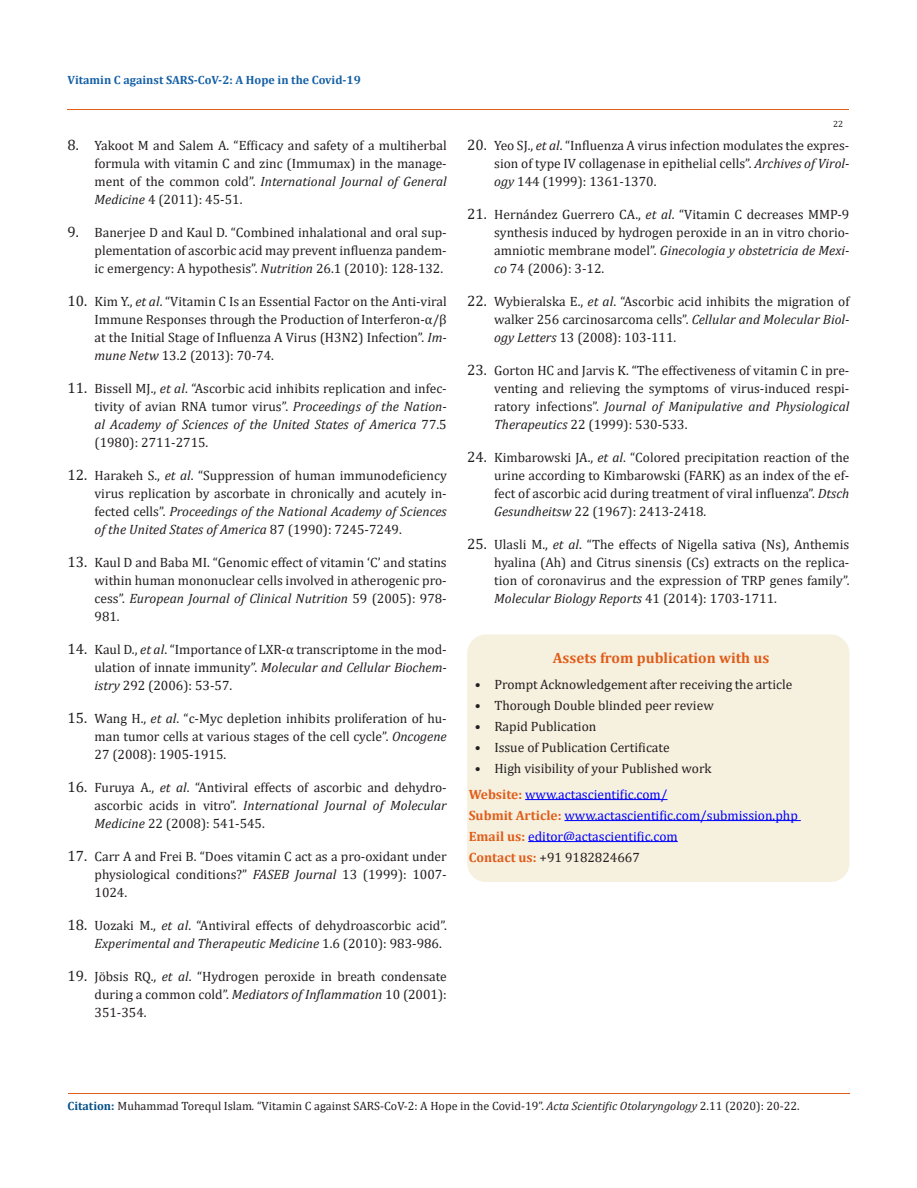
<style>
.page{position:relative;width:917px;height:1188px;background:#fff}
.page>*{position:absolute;margin:0;border:0;box-sizing:border-box;transform-origin:0 0}
.t1{font:700 15px "Cambria";color:#e05d1a}
.t2{font:13.5px/18px "Cambria";color:#231f20;text-align:justify}
.t3{font:13.5px "Cambria";color:#00f}
.t4{font:12px "Cambria";color:#231f20}
.t5{font:700 12px "Cambria";color:#1560a6}
.t6{font:9px "Cambria";color:#231f20}
.s1{font-size:15px}
.s2{font-style:italic}
.s3{font-weight:700;color:#e05d1a}
.s4{font-weight:700;color:#035089}
</style>
<div class="page">
<hr style="left:67px;top:109px;width:782px;height:1px;background:#e05d1a">
<div style="left:468px;top:635px;width:380px;height:246px;background:#f6f0df;border-radius:18px"></div>
<div style="left:467px;top:634px;width:382px;height:248px;border:2px solid #f6f0df;border-radius:18px"></div>
<hr style="left:525px;top:799px;width:142px;height:1px;background:#00f">
<hr style="left:564px;top:820px;width:236px;height:1px;background:#00f">
<hr style="left:528px;top:841px;width:149px;height:1px;background:#00f">
<hr style="left:68px;top:1093px;width:781px;height:1px;background:#e05d1a">
<p class="t5" style="left:67px;top:72px;width:295px">Vitamin C against SARS-CoV-2: A Hope in the Covid-19</p>
<p class="t2" style="left:94px;top:137px;width:354px;text-indent:-27px"><span class="s1">8.</span> Yakoot M and Salem A. “Efficacy and safety of a multiherbal formula with vitamin C and zinc (Immumax) in the manage&shy;ment of the common cold”. <span class="s2">International Journal of General Medicine</span> 4 (2011): 45-51.</p>
<p class="t2" style="left:94px;top:224px;width:354px;text-indent:-27px"><span class="s1">9.</span> Banerjee D and Kaul D. “Combined inhalational and oral sup&shy;plementation of ascorbic acid may prevent influenza pandem&shy;ic emergency: A hypothesis”. <span class="s2">Nutrition</span> 26.1 (2010): 128-132.</p>
<p class="t2" style="left:94px;top:293px;width:354px;text-indent:-27px"><span class="s1">10.</span> Kim Y., <span class="s2">et al</span>. “Vitamin C Is an Essential Factor on the Anti-viral Immune Responses through the Production of Interferon-α/β at the Initial Stage of Influenza A Virus (H3N2) Infection”. <span class="s2">Im&shy;mune Netw</span> 13.2 (2013): 70-74.</p>
<p class="t2" style="left:94px;top:380px;width:354px;text-indent:-27px"><span class="s1">11.</span> Bissell MJ., <span class="s2">et al</span>. “Ascorbic acid inhibits replication and infec&shy;tivity of avian RNA tumor virus”. <span class="s2">Proceedings of the Nation&shy;al Academy of Sciences of the United States of America</span> 77.5 (1980): 2711-2715.</p>
<p class="t2" style="left:94px;top:467px;width:354px;text-indent:-27px"><span class="s1">12.</span> Harakeh S., <span class="s2">et al</span>. “Suppression of human immunodeficiency virus replication by ascorbate in chronically and acutely in&shy;fected cells”. <span class="s2">Proceedings of the National Academy of Sciences of the United States of America</span> 87 (1990): 7245-7249.</p>
<p class="t2" style="left:94px;top:554px;width:354px;text-indent:-27px"><span class="s1">13.</span> Kaul D and Baba MI. “Genomic effect of vitamin ‘C’ and statins within human mononuclear cells involved in atherogenic pro&shy;cess”. <span class="s2">European Journal of Clinical Nutrition</span> 59 (2005): 978- 981.</p>
<p class="t2" style="left:94px;top:641px;width:354px;text-indent:-27px"><span class="s1">14.</span> Kaul D., <span class="s2">et al</span>. “Importance of LXR-α transcriptome in the mod&shy;ulation of innate immunity”. <span class="s2">Molecular and Cellular Biochem&shy;istry</span> 292 (2006): 53-57.</p>
<p class="t2" style="left:94px;top:710px;width:354px;text-indent:-27px"><span class="s1">15.</span> Wang H., <span class="s2">et al</span>. “c-Myc depletion inhibits proliferation of hu&shy;man tumor cells at various stages of the cell cycle”. <span class="s2">Oncogene </span>27 (2008): 1905-1915.</p>
<p class="t2" style="left:94px;top:779px;width:354px;text-indent:-27px"><span class="s1">16.</span> Furuya A., <span class="s2">et al</span>. “Antiviral effects of ascorbic and dehydro&shy;ascorbic acids in vitro”. <span class="s2">International Journal of Molecular Medicine</span> 22 (2008): 541-545.</p>
<p class="t2" style="left:94px;top:848px;width:354px;text-indent:-27px"><span class="s1">17.</span> Carr A and Frei B. “Does vitamin C act as a pro-oxidant under physiological conditions?” <span class="s2">FASEB Journal</span> 13 (1999): 1007- 1024.</p>
<p class="t2" style="left:94px;top:917px;width:354px;text-indent:-27px"><span class="s1">18.</span> Uozaki M., <span class="s2">et al</span>. “Antiviral effects of dehydroascorbic acid”.<br><span class="s2">Experimental and Therapeutic Medicine</span> 1.6 (2010): 983-986.</p>
<p class="t2" style="left:94px;top:968px;width:354px;text-indent:-27px"><span class="s1">19.</span> Jöbsis RQ., <span class="s2">et al</span>. “Hydrogen peroxide in breath condensate during a common cold”. <span class="s2">Mediators of Inflammation</span> 10 (2001):<br>351-354.</p>
<p class="t6" style="left:833px;top:119px;width:11px">22</p>
<p class="t2" style="left:494px;top:137px;width:357px;text-indent:-27px"><span class="s1">20.</span> Yeo SJ., <span class="s2">et al</span>. “Influenza A virus infection modulates the expres&shy;sion of type IV collagenase in epithelial cells”. <span class="s2">Archives of Virol&shy;ogy</span> 144 (1999): 1361-1370.</p>
<p class="t2" style="left:494px;top:206px;width:357px;text-indent:-27px"><span class="s1">21.</span> Hernández Guerrero CA., <span class="s2">et al</span>. “Vitamin C decreases MMP-9 synthesis induced by hydrogen peroxide in an in vitro chorio&shy;amniotic membrane model”. <span class="s2">Ginecologia y obstetricia de Mexi&shy;co</span> 74 (2006): 3-12.</p>
<p class="t2" style="left:494px;top:293px;width:357px;text-indent:-27px"><span class="s1">22.</span> Wybieralska E., <span class="s2">et al</span>. “Ascorbic acid inhibits the migration of walker 256 carcinosarcoma cells”. <span class="s2">Cellular and Molecular Biol&shy;ogy Letters</span> 13 (2008): 103-111.</p>
<p class="t2" style="left:494px;top:362px;width:357px;text-indent:-27px"><span class="s1">23.</span> Gorton HC and Jarvis K. “The effectiveness of vitamin C in pre&shy;venting and relieving the symptoms of virus-induced respi&shy;ratory infections”. <span class="s2">Journal of Manipulative and Physiological Therapeutics</span> 22 (1999): 530-533.</p>
<p class="t2" style="left:494px;top:449px;width:357px;text-indent:-27px"><span class="s1">24.</span> Kimbarowski JA., <span class="s2">et al</span>. “Colored precipitation reaction of the urine according to Kimbarowski (FARK) as an index of the ef&shy;fect of ascorbic acid during treatment of viral influenza”. <span class="s2">Dtsch Gesundheitsw</span> 22 (1967): 2413-2418.</p>
<p class="t2" style="left:494px;top:536px;width:357px;text-indent:-27px"><span class="s1">25.</span> Ulasli M., <span class="s2">et al</span>. “The effects of Nigella sativa (Ns), Anthemis hyalina (Ah) and Citrus sinensis (Cs) extracts on the replica&shy;tion of coronavirus and the expression of TRP genes family”.<br><span class="s2">Molecular Biology Reports</span> 41 (2014): 1703-1711.</p>
<p class="t1" style="left:553px;top:648px;width:218px">Assets from publication with us</p>
<p class="t2" style="left:475px;top:675px;width:319px">• Prompt Acknowledgement after receiving the article</p>
<p class="t2" style="left:475px;top:696px;width:240px">• Thorough Double blinded peer review</p>
<p class="t2" style="left:475px;top:717px;width:123px">• Rapid Publication</p>
<p class="t2" style="left:475px;top:738px;width:196px">• Issue of Publication Certificate</p>
<p class="t2" style="left:475px;top:759px;width:238px">• High visibility of your Published work</p>
<p class="t3" style="left:468px;top:786px;width:200px"><span class="s3">Website:</span> www.actascientific.com/</p>
<p class="t3" style="left:468px;top:807px;width:330px"><span class="s3">Submit Article:</span> www.actascientific.com/submission.php</p>
<p class="t3" style="left:468px;top:828px;width:210px"><span class="s3">Email us:</span> editor@actascientific.com</p>
<p class="t2" style="left:468px;top:848px;width:173px"><span class="s3">Contact us:</span> +91 9182824667</p>
<p class="t4" style="left:68px;top:1099px;width:733px"><span class="s4">Citation:</span> Muhammad Torequl Islam<span class="s2">.</span> “Vitamin C against SARS-CoV-2: A Hope in the Covid-19”. <span class="s2">Acta Scientific Otolaryngology</span> 2.11 (2020): 20-22.</p>
</div>
